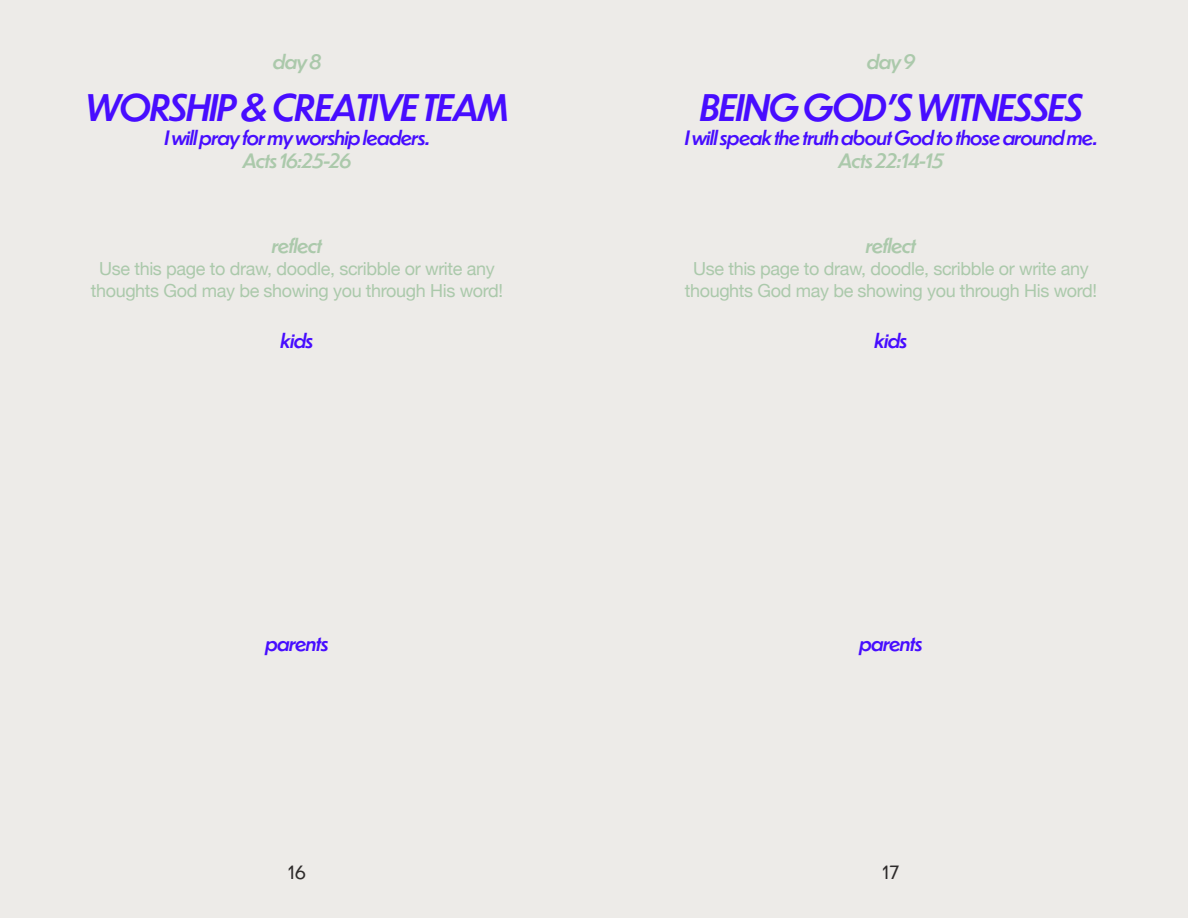
<style>
.page{position:relative;width:1188px;height:918px;background:#edebe8}
.page>*{position:absolute;margin:0;border:0;box-sizing:border-box;transform-origin:0 0}
.t1{font:italic 500 36px "Dunbar Text";letter-spacing:-.06em;color:#470dff}
.t2{font:italic 500 19.5px "Dunbar Text";letter-spacing:-.06em;color:#470dff}
.t3{font:italic 500 19.5px "Dunbar Text";letter-spacing:-.06em;color:#abc9ab}
.t4{font:18px/22.2px "Helvetica Neue";letter-spacing:-.02em;color:#abc9ab;text-align:center}
.t5{font:18px "Dunbar Text";color:#2e2b2b}
</style>
<div class="page">
<p class="t3" style="left:273px;top:48px;width:50px">day 8</p>
<h1 class="t1" style="left:85px;top:82px;width:426px">WORSHIP &amp; CREATIVE TEAM</h1>
<p class="t2" style="left:164px;top:123px;width:268px">I will pray for my worship leaders.</p>
<p class="t3" style="left:242px;top:147px;width:111px">Acts 16:25-26</p>
<p class="t3" style="left:272px;top:231px;width:52px">reflect</p>
<p class="t4" style="left:91px;top:259px;width:414px">Use this page to draw, doodle, scribble or write any thoughts God may be showing you through His word!</p>
<p class="t3" style="left:867px;top:48px;width:50px">day 9</p>
<h1 class="t1" style="left:699px;top:82px;width:385px">BEING GOD’S WITNESSES</h1>
<p class="t2" style="left:685px;top:123px;width:415px">I will speak the truth about God to those around me.</p>
<p class="t3" style="left:838px;top:147px;width:107px">Acts 22:14-15</p>
<p class="t3" style="left:866px;top:231px;width:52px">reflect</p>
<p class="t4" style="left:685px;top:259px;width:414px">Use this page to draw, doodle, scribble or write any thoughts God may be showing you through His word!</p>
<p class="t2" style="left:280px;top:326px;width:35px">kids</p>
<p class="t2" style="left:874px;top:326px;width:35px">kids</p>
<p class="t2" style="left:265px;top:630px;width:65px">parents</p>
<p class="t2" style="left:859px;top:630px;width:65px">parents</p>
<p class="t5" style="left:288px;top:859px;width:20px">16</p>
<p class="t5" style="left:882px;top:859px;width:19px">17</p>
</div>
